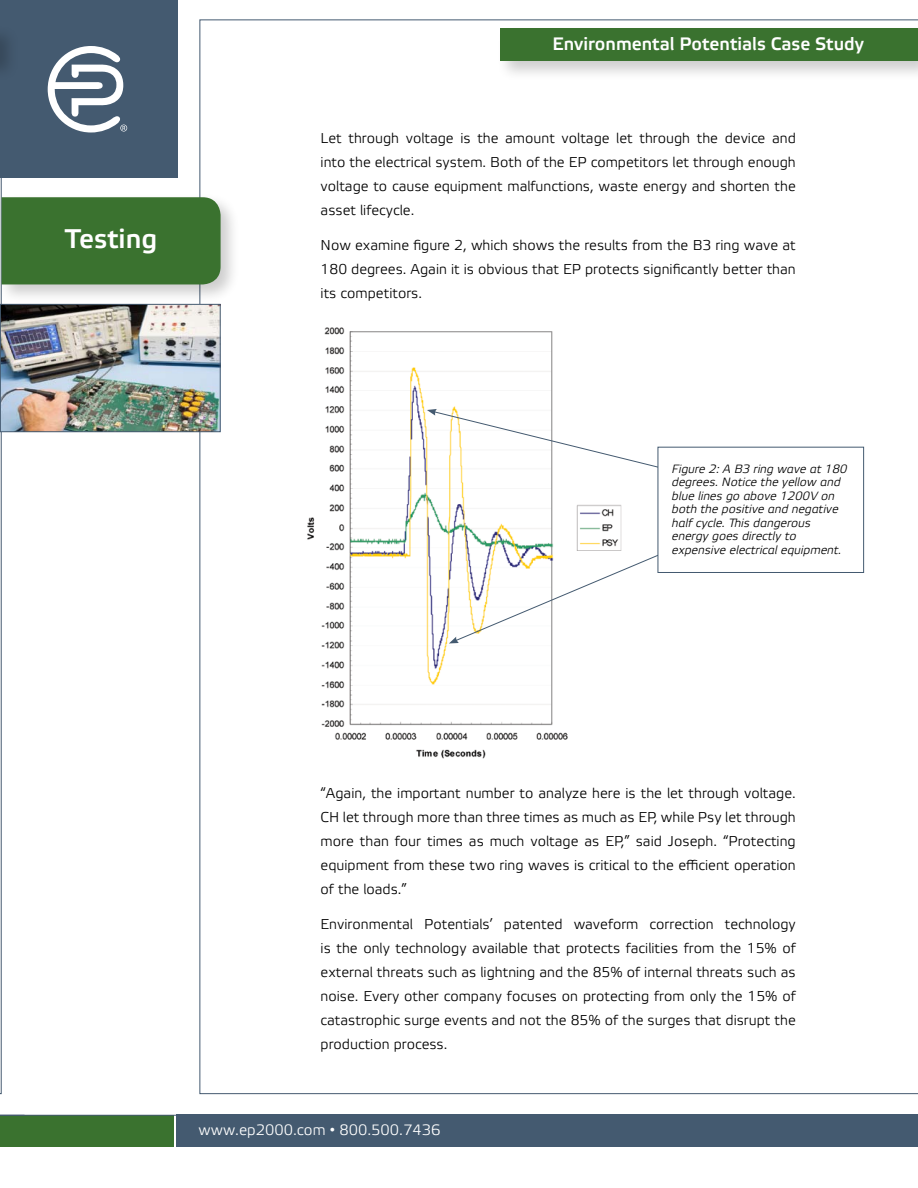
<style>
.page{position:relative;width:918px;height:1188px;background:#fff}
.page>*{position:absolute;margin:0;border:0;box-sizing:border-box;transform-origin:0 0}
.t1{font:700 27px "Elektra Light Pro";color:#fff}
.t2{font:700 18px "Elektra Light Pro";color:#fff}
.t3{font:15px "Elektra Light Pro";color:#fff}
.t4{font:14.25px/24px "Elektra Light Pro";color:#000;text-align:justify}
.t5{font:italic 12px/13.5px "Elektra Light Pro";color:#000}
.s1{font-family:"Arial"}
</style>
<div class="page">
<div style="left:177px;top:1115px;width:741px;height:32px;background:#445a70"></div>
<div style="left:0;top:0;width:178px;height:178px;background:#445a70"></div>
<div style="left:0;top:1115px;width:174px;height:32px;background:#3a722f"></div>
<hr style="left:0;top:1115px;width:918px;height:1px;background:#445a70">
<div style="left:0;top:192px;width:240px;height:112px;background:#000;opacity:.2"></div>
<svg style="left:0;top:20px;width:221px;height:1074px"></svg>
<img style="left:2px;top:306px;width:217px;height:124px">
<div style="left:0;top:304px;width:221px;height:128px;border:1px solid #445a70"></div>
<img style="left:307px;top:327px;width:315px;height:432px">
<svg style="left:427px;top:409px;width:235px;height:60px"></svg>
<svg style="left:449px;top:549px;width:209px;height:94px"></svg>
<div style="left:495px;top:23px;width:423px;height:57px;background:#000;opacity:.2"></div>
<div style="left:501px;top:28px;width:417px;height:33px;background:#3a722f"></div>
<div style="left:0;top:23px;width:19px;height:57px;background:#42576c"></div>
<div style="left:658px;top:447px;width:206px;height:126px;background:#fff;border:1px solid #445a70"></div>
<h1 class="t1" style="left:65px;top:224px;width:94px">Testing</h1>
<p class="t2" style="left:553px;top:34px;width:313px">Environmental Potentials Case Study</p>
<p class="t4" style="left:321px;top:126px;width:477px">Let through voltage is the amount voltage let through the device and into the electrical system. Both of the EP competitors let through enough voltage to cause equipment malfunctions, waste energy and shorten the asset lifecycle.</p>
<p class="t4" style="left:321px;top:233px;width:477px">Now examine figure 2, which shows the results from the B3 ring wave at 180 degrees. Again it is obvious that EP protects significantly better than its competitors.</p>
<p class="t5" style="left:672px;top:462px;width:177px">Figure 2: A B3 ring wave at 180 degrees. Notice the yellow and blue lines go above 1200V on both the positive and negative half cycle. This dangerous energy goes directly to expensive electrical equipment.</p>
<p class="t4" style="left:321px;top:782px;width:477px">“Again, the important number to analyze here is the let through voltage.<br>CH let through more than three times as much as EP, while Psy let through more than four times as much voltage as EP,” said Joseph. “Protecting equipment from these two ring waves is critical to the efficient operation of the loads.”</p>
<p class="t4" style="left:321px;top:913px;width:477px">Environmental Potentials’ patented waveform correction technology is the only technology available that protects facilities from the 15% of external threats such as lightning and the 85% of internal threats such as noise. Every other company focuses on protecting from only the 15% of catastrophic surge events and not the 85% of the surges that disrupt the production process.</p>
<p class="t3" style="left:199px;top:1122px;width:243px">www.ep2000.com <span class="s1">•</span> 800.500.7436</p>
</div>
